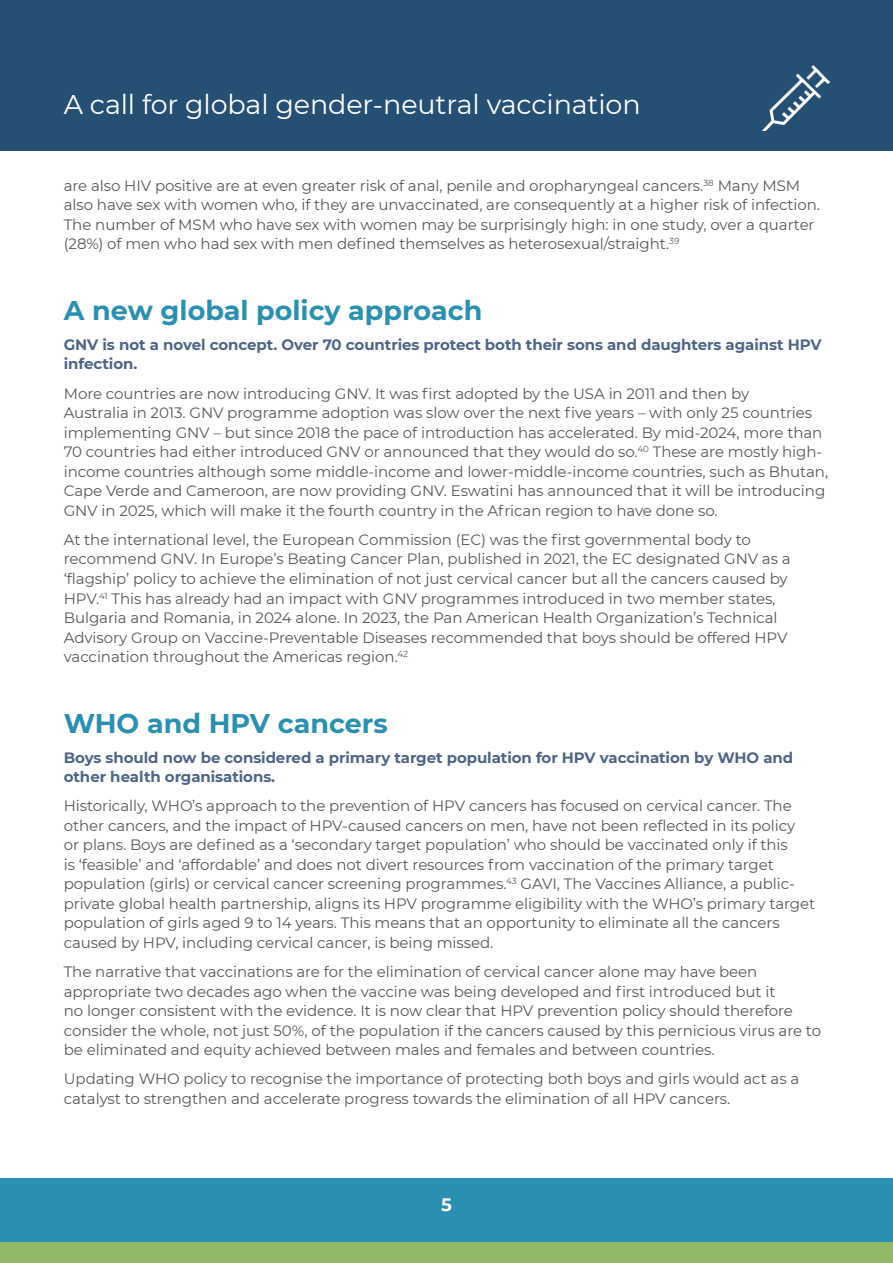
<style>
.page{position:relative;width:893px;height:1263px;background:#fff}
.page>*{position:absolute;margin:0;border:0;box-sizing:border-box;transform-origin:0 0}
.t1{font:700 27px "Montserrat";color:#2b90b0}
.t2{font:27px "Montserrat";letter-spacing:-.005em;color:#fff}
.t3{font:700 18px "Montserrat";color:#fff}
.t4{font:15px/19.5px "Montserrat";letter-spacing:-.005em;color:#57585a}
.t5{font:700 15px/19.5px "Montserrat";letter-spacing:-.005em;color:#4f6587}
</style>
<div class="page">
<div style="left:0;top:0;width:893px;height:150px;background:#264f74"></div>
<div style="left:0;top:1208px;width:893px;height:55px;background:#92b965"></div>
<div style="left:0;top:1178px;width:893px;height:64px;background:#2b90b0"></div>
<img style="left:762px;top:66px;width:67px;height:65px">
<h1 class="t2" style="left:64px;top:86px;width:578px">A call for global gender-neutral vaccination</h1>
<p class="t4" style="left:64px;top:175px;width:758px">are also HIV positive are at even greater risk of anal, penile and oropharyngeal cancers.<sup>38</sup> Many MSM also have sex with women who, if they are unvaccinated, are consequently at a higher risk of infection.<br>The number of MSM who have sex with women may be surprisingly high: in one study, over a quarter (28%) of men who had sex with men defined themselves as heterosexual/straight.<sup>39</sup></p>
<h1 class="t1" style="left:64px;top:291px;width:420px">A new global policy approach</h1>
<p class="t5" style="left:64px;top:334px;width:759px">GNV is not a novel concept. Over 70 countries protect both their sons and daughters against HPV infection.</p>
<p class="t4" style="left:64px;top:383px;width:766px">More countries are now introducing GNV. It was first adopted by the USA in 2011 and then by<br>Australia in 2013. GNV programme adoption was slow over the next five years – with only 25 countries implementing GNV – but since 2018 the pace of introduction has accelerated. By mid-2024, more than 70 countries had either introduced GNV or announced that they would do so.<sup>40</sup> These are mostly high&shy;income countries although some middle-income and lower-middle-income countries, such as Bhutan, Cape Verde and Cameroon, are now providing GNV. Eswatini has announced that it will be introducing GNV in 2025, which will make it the fourth country in the African region to have done so.</p>
<p class="t4" style="left:64px;top:529px;width:728px">At the international level, the European Commission (EC) was the first governmental body to recommend GNV. In Europe’s Beating Cancer Plan, published in 2021, the EC designated GNV as a ‘flagship’ policy to achieve the elimination of not just cervical cancer but all the cancers caused by HPV.<sup>41</sup> This has already had an impact with GNV programmes introduced in two member states, Bulgaria and Romania, in 2024 alone. In 2023, the Pan American Health Organization’s Technical Advisory Group on Vaccine-Preventable Diseases recommended that boys should be offered HPV vaccination throughout the Americas region.<sup>42</sup></p>
<h1 class="t1" style="left:64px;top:703px;width:326px">WHO and HPV cancers</h1>
<p class="t5" style="left:64px;top:747px;width:731px">Boys should now be considered a primary target population for HPV vaccination by WHO and other health organisations.</p>
<p class="t4" style="left:64px;top:796px;width:753px">Historically, WHO’s approach to the prevention of HPV cancers has focused on cervical cancer. The other cancers, and the impact of HPV-caused cancers on men, have not been reflected in its policy<br>or plans. Boys are defined as a ‘secondary target population’ who should be vaccinated only if this<br>is ‘feasible’ and ‘affordable’ and does not divert resources from vaccination of the primary target population (girls) or cervical cancer screening programmes.<sup>43</sup> GAVI, The Vaccines Alliance, a public&shy;private global health partnership, aligns its HPV programme eligibility with the WHO’s primary target population of girls aged 9 to 14 years. This means that an opportunity to eliminate all the cancers caused by HPV, including cervical cancer, is being missed.</p>
<p class="t4" style="left:64px;top:961px;width:759px">The narrative that vaccinations are for the elimination of cervical cancer alone may have been appropriate two decades ago when the vaccine was being developed and first introduced but it<br>no longer consistent with the evidence. It is now clear that HPV prevention policy should therefore consider the whole, not just 50%, of the population if the cancers caused by this pernicious virus are to be eliminated and equity achieved between males and females and between countries.</p>
<p class="t4" style="left:64px;top:1069px;width:737px">Updating WHO policy to recognise the importance of protecting both boys and girls would act as a catalyst to strengthen and accelerate progress towards the elimination of all HPV cancers.</p>
<p class="t3" style="left:441px;top:1192px;width:12px">5</p>
</div>
